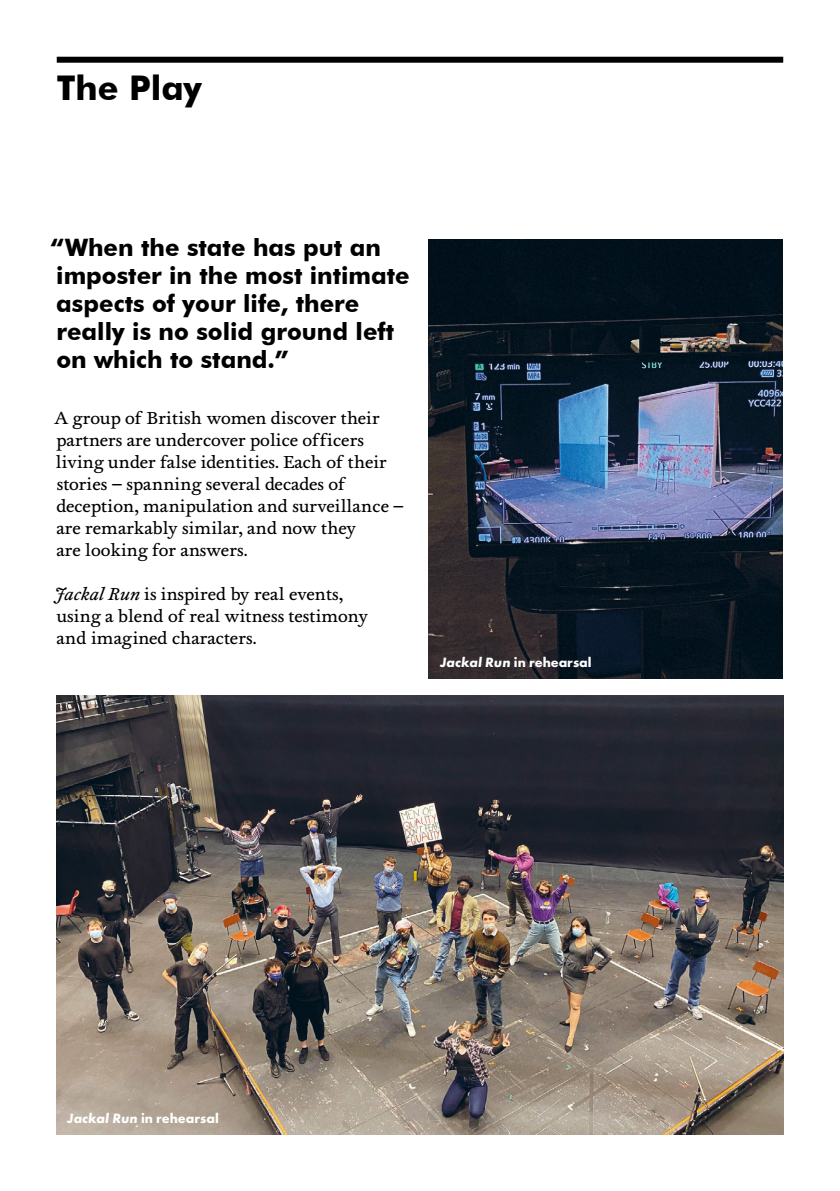
<style>
.page{position:relative;width:840px;height:1191px;background:#fff}
.page>*{position:absolute;margin:0;border:0;box-sizing:border-box;transform-origin:0 0}
.Heading_17pt___with{font:700 34px "Futura BT";color:#000}
.Blurb{font:700 24px/28px "Futura BT";color:#000}
.Body_copy{font:18px/22px "Foundry Wilson";color:#000}
.Caption__futura_ligh{font:700 14px "Futura PT";color:#fff}
.s1{font-style:italic}
</style>
<div class="page">
<div style="left:57px;top:57px;width:725px;height:6px;background:#000"></div>
<img style="left:57px;top:695px;width:725px;height:439px">
<img style="left:428px;top:239px;width:353px;height:439px">
<p class="Heading_17pt___with" style="left:57px;top:67px;width:147px">The Play</p>
<p class="Blurb" style="left:51px;top:234px;width:360px">“When the state has put an imposter in the most intimate aspects of your life, there really is no solid ground left on which to stand.”</p>
<p class="Body_copy" style="left:54px;top:407px;width:351px">A group of British women discover their partners are undercover police officers living under false identities. Each of their stories – spanning several decades of deception, manipulation and surveillance – are remarkably similar, and now they<br>are looking for answers.</p>
<p class="Body_copy" style="left:54px;top:583px;width:316px"><span class="s1">Jackal Run</span> is inspired by real events, using a blend of real witness testimony and imagined characters.</p>
<p class="Caption__futura_ligh" style="left:439px;top:653px;width:153px"><span class="s1">Jackal Run</span> in rehearsal</p>
<p class="Caption__futura_ligh" style="left:67px;top:1109px;width:153px"><span class="s1">Jackal Run</span> in rehearsal</p>
</div>
